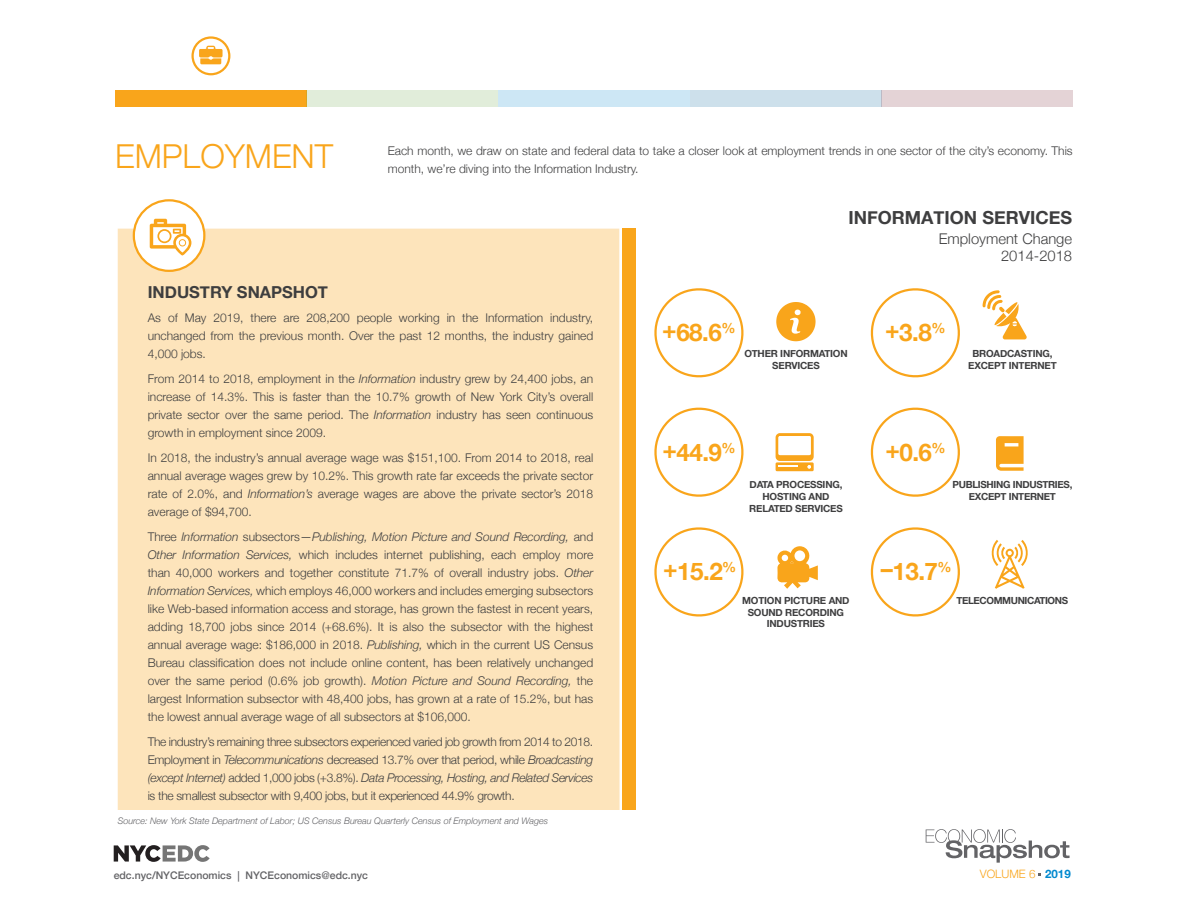
<style>
.page{position:relative;width:1188px;height:918px;background:#fff}
.page>*{position:absolute;margin:0;border:0;box-sizing:border-box;transform-origin:0 0}
.t1{font:300 33px "Helvetica Neue";color:#f9a51b}
.t2{font:700 24.15px "Helvetica Neue";letter-spacing:-.02em;color:#f9a51b}
.t3{font:700 18px "Helvetica Neue";color:#3e3e3f}
.t4{font:700 16.5px "Helvetica Neue";color:#3e3e3f}
.t5{font:300 14.7px/17.7px "Helvetica Neue";color:#3e3e3f;text-align:right}
.t6{font:300 12px/18px "Helvetica Neue";color:#3e3e3f;text-align:justify}
.t7{font:300 11.55px "Helvetica Neue";color:#f9a51b}
.t8{font:500 10.5px "Helvetica Neue";color:#636366}
.t9{font:700 9.9px/11.9px "Helvetica Neue";letter-spacing:-.02em;color:#3e3e3f;text-align:center}
.t10{font:700 9.9px "Helvetica Neue";letter-spacing:-.04em;color:#3e3e3f}
.t11{font:italic 300 9px "Helvetica Neue";color:#636366}
.s1{font-style:italic}
.s2{font-family:"Frutiger";font-weight:400}
.s3{font-weight:700;color:#0089cf}
</style>
<div class="page">
<svg style="left:114px;top:845px;width:96px;height:17px"></svg>
<svg style="left:926px;top:829px;width:144px;height:34px"></svg>
<div style="left:118px;top:229px;width:502px;height:581px;background:#fde4bb"></div>
<div style="left:115px;top:90px;width:192px;height:16px;background:#f9a51b"></div>
<div style="left:307px;top:90px;width:191px;height:16px;background:#e1edda"></div>
<div style="left:690px;top:90px;width:191px;height:16px;background:#cde0eb"></div>
<div style="left:498px;top:90px;width:192px;height:16px;background:#cde7f5"></div>
<div style="left:881px;top:90px;width:192px;height:16px;background:#e4d3d6"></div>
<div style="left:191px;top:36px;width:39px;height:39px;border:2px solid #f9a51b;border-radius:50%"></div>
<svg style="left:199px;top:46px;width:24px;height:18px"></svg>
<div style="left:623px;top:228px;width:13px;height:582px;background:#f9a51b"></div>
<div style="left:134px;top:200px;width:70px;height:71px;background:#fff;border-radius:50%"></div>
<div style="left:133px;top:199px;width:72px;height:73px;border:2px solid #f9a51b;border-radius:50%"></div>
<svg style="left:150px;top:219px;width:41px;height:36px"></svg>
<svg style="left:870px;top:288px;width:90px;height:90px"></svg>
<svg style="left:870px;top:407px;width:90px;height:90px"></svg>
<svg style="left:870px;top:527px;width:90px;height:90px"></svg>
<svg style="left:654px;top:288px;width:90px;height:90px"></svg>
<svg style="left:654px;top:407px;width:90px;height:90px"></svg>
<svg style="left:654px;top:527px;width:90px;height:90px"></svg>
<svg style="left:777px;top:546px;width:41px;height:43px"></svg>
<svg style="left:983px;top:290px;width:44px;height:49px"></svg>
<svg style="left:991px;top:540px;width:37px;height:49px"></svg>
<svg style="left:996px;top:436px;width:28px;height:35px"></svg>
<svg style="left:776px;top:302px;width:40px;height:39px"></svg>
<svg style="left:776px;top:433px;width:38px;height:38px"></svg>
<h1 class="t1" style="left:115px;top:130px;width:220px">EMPLOYMENT</h1>
<p class="t6" style="left:388px;top:141px;width:686px">Each month, we draw on state and federal data to take a closer look at employment trends in one sector of the city’s economy. This month, we’re diving into the Information Industry.</p>
<h3 class="t3" style="left:849px;top:204px;width:225px">INFORMATION SERVICES</h3>
<p class="t5" style="left:939px;top:228px;width:135px">Employment Change<br>2014-2018</p>
<h3 class="t4" style="left:148px;top:279px;width:182px">INDUSTRY SNAPSHOT</h3>
<p class="t6" style="left:148px;top:308px;width:447px">As of May 2019, there are 208,200 people working in the Information industry, unchanged from the previous month. Over the past 12 months, the industry gained 4,000 jobs.</p>
<p class="t6" style="left:148px;top:369px;width:447px">From 2014 to 2018, employment in the <span class="s1">Information</span> industry grew by 24,400 jobs, an increase of 14.3%. This is faster than the 10.7% growth of New York City’s overall private sector over the same period. The <span class="s1">Information</span> industry has seen continuous growth in employment since 2009.</p>
<p class="t6" style="left:148px;top:448px;width:447px">In 2018, the industry’s annual average wage was $151,100. From 2014 to 2018, real annual average wages grew by 10.2%. This growth rate far exceeds the private sector rate of 2.0%, and <span class="s1">Information’s</span> average wages are above the private sector’s 2018 average of $94,700.</p>
<p class="t6" style="left:148px;top:527px;width:447px">Three <span class="s1">Information</span> subsectors—<span class="s1">Publishing, Motion Picture and Sound Recording,</span> and <span class="s1">Other Information Services,</span> which includes internet publishing, each employ more than 40,000 workers and together constitute 71.7% of overall industry jobs. <span class="s1">Other Information Services,</span> which employs 46,000 workers and includes emerging subsectors like Web-based information access and storage, has grown the fastest in recent years, adding 18,700 jobs since 2014 (+68.6%). It is also the subsector with the highest annual average wage: $186,000 in 2018. <span class="s1">Publishing,</span> which in the current US Census Bureau classification does not include online content, has been relatively unchanged over the same period (0.6% job growth). <span class="s1">Motion Picture and Sound Recording,</span> the largest Information subsector with 48,400 jobs, has grown at a rate of 15.2%, but has the lowest annual average wage of all subsectors at $106,000.</p>
<p class="t6" style="left:148px;top:731px;width:447px">The industry’s remaining three subsectors experienced varied job growth from 2014 to 2018.<br>Employment in <span class="s1">Telecommunications</span> decreased 13.7% over that period, while <span class="s1">Broadcasting (except Internet)</span> added 1,000 jobs (+3.8%). <span class="s1">Data Processing, Hosting, and Related Services </span>is the smallest subsector with 9,400 jobs, but it experienced 44.9% growth.</p>
<p class="t11" style="left:118px;top:814px;width:432px">Source: New York State Department of Labor; US Census Bureau Quarterly Census of Employment and Wages</p>
<h2 class="t2" style="left:662px;top:313px;width:75px">+68.6<sup>%</sup></h2>
<h2 class="t2" style="left:885px;top:313px;width:62px">+3.8<sup>%</sup></h2>
<p class="t9" style="left:744px;top:348px;width:105px">OTHER INFORMATION<br>SERVICES</p>
<p class="t9" style="left:968px;top:348px;width:90px">BROADCASTING,<br>EXCEPT INTERNET</p>
<h2 class="t2" style="left:662px;top:433px;width:75px">+44.9<sup>%</sup></h2>
<h2 class="t2" style="left:885px;top:433px;width:62px">+0.6<sup>%</sup></h2>
<p class="t9" style="left:749px;top:479px;width:95px">DATA PROCESSING,<br>HOSTING AND<br>RELATED SERVICES</p>
<p class="t9" style="left:952px;top:479px;width:121px">PUBLISHING INDUSTRIES,<br>EXCEPT INTERNET</p>
<h2 class="t2" style="left:663px;top:552px;width:75px">+15.2<sup>%</sup></h2>
<h2 class="t2" style="left:881px;top:552px;width:72px">–13.7<sup>%</sup></h2>
<p class="t9" style="left:742px;top:594px;width:109px">MOTION PICTURE AND<br>SOUND RECORDING<br>INDUSTRIES</p>
<p class="t10" style="left:957px;top:592px;width:113px">TELECOMMUNICATIONS</p>
<p class="t8" style="left:114px;top:867px;width:256px">edc.nyc/NYCEconomics <span class="s2">|</span> NYCEconomics@edc.nyc</p>
<p class="t7" style="left:980px;top:865px;width:92px">VOLUME 6 <span class="s3">2019</span></p>
</div>
